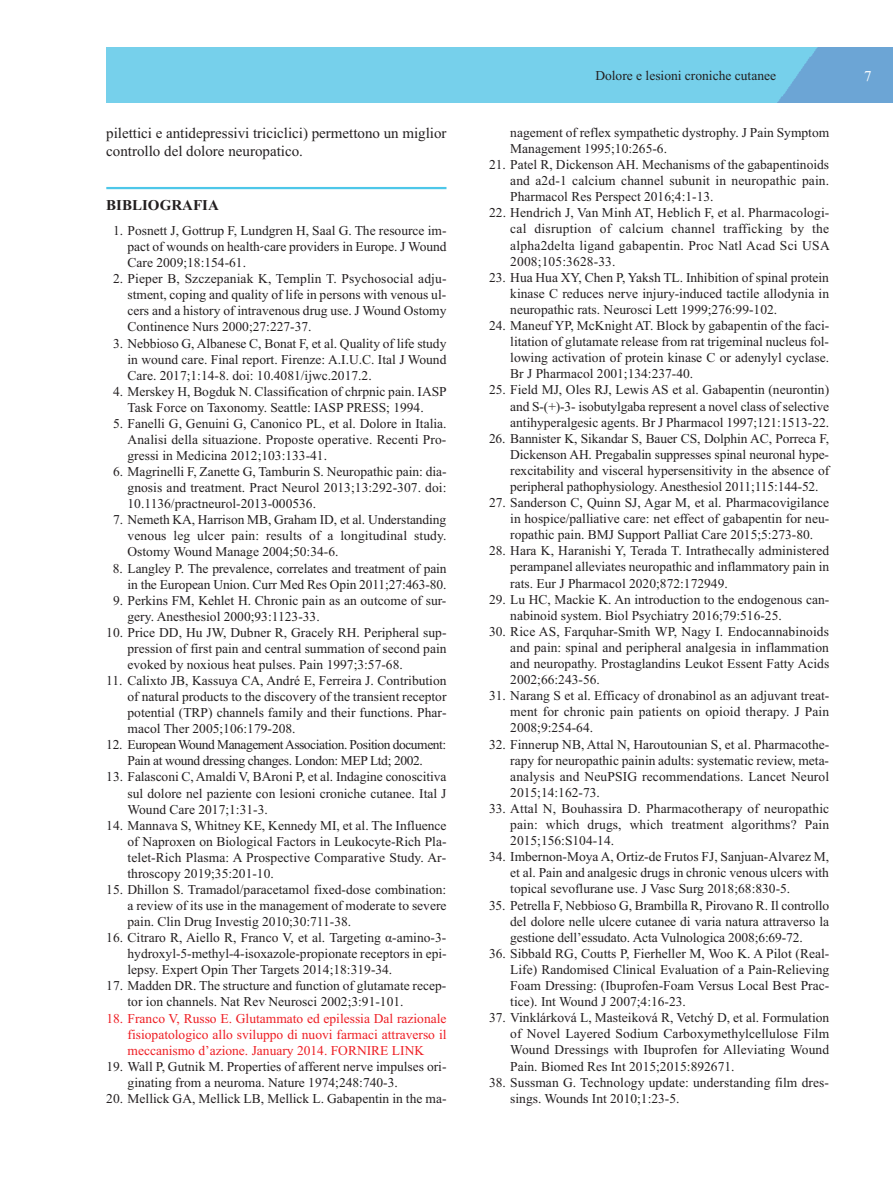
<style>
.page{position:relative;width:893px;height:1191px;background:#fff}
.page>*{position:absolute;margin:0;border:0;box-sizing:border-box;transform-origin:0 0}
.t1{font:15px/18.1px "Times New Roman";color:#231f20}
.t2{font:700 15px "Times New Roman";color:#231f20}
.t3{font:15px "Times New Roman";color:#fff}
.t4{font:13.5px/16px "Times New Roman";color:#231f20;text-align:justify}
.t5{font:13.5px/16px "Times New Roman";color:#ee1e24;text-align:justify}
.t6{font:13.5px/16px "Times New Roman";letter-spacing:-.03em;color:#231f20;text-align:center}
.s1{font-family:"Trattatello"}
</style>
<div class="page">
<hr style="left:106px;top:187px;width:340px;height:2px;background:#4dc7e9">
<p class="t1" style="left:106px;top:124px;width:342px">pilettici e antidepressivi triciclici) permettono un miglior controllo del dolore neuropatico.</p>
<p class="t2" style="left:106px;top:196px;width:114px">BIBLIOGRAFIA</p>
<p class="t4" style="left:128px;top:222px;width:320px;text-indent:-15px">1. Posnett J, Gottrup F, Lundgren H, Saal G. The resource im&shy;pact of wounds on health<span class="s1">-</span>care providers in Europe. J Wound Care 2009;18:154-61.</p>
<p class="t4" style="left:128px;top:270px;width:320px;text-indent:-15px">2. Pieper B, Szczepaniak K, Templin T. Psychosocial adju&shy;stment, coping and quality of life in persons with venous ul&shy;cers and a history of intravenous drug use. J Wound Ostomy Continence Nurs 2000;27:227-37.</p>
<p class="t4" style="left:128px;top:335px;width:320px;text-indent:-15px">3. Nebbioso G, Albanese C, Bonat F, et al. Quality of life study in wound care. Final report. Firenze: A.I.U.C. Ital J Wound Care. 2017;1:14-8. doi: 10.4081/ijwc.2017.2.</p>
<p class="t4" style="left:128px;top:383px;width:321px;text-indent:-15px">4. Merskey H, Bogduk N. Classification of chrpnic pain. IASP<br>Task Force on Taxonomy. Seattle: IASP PRESS; 1994.</p>
<p class="t4" style="left:128px;top:415px;width:320px;text-indent:-15px">5. Fanelli G, Genuini G, Canonico PL, et al. Dolore in Italia.<br>Analisi della situazione. Proposte operative. Recenti Pro&shy;gressi in Medicina 2012;103:133-41.</p>
<p class="t4" style="left:128px;top:463px;width:320px;text-indent:-15px">6. Magrinelli F, Zanette G, Tamburin S. Neuropathic pain: dia&shy;gnosis and treatment. Pract Neurol 2013;13:292-307. doi:<br>10.1136/practneurol-2013-000536.</p>
<p class="t4" style="left:128px;top:511px;width:320px;text-indent:-15px">7. Nemeth KA, Harrison MB, Graham ID, et al. Understanding venous leg ulcer pain: results of a longitudinal study.<br>Ostomy Wound Manage 2004;50:34-6.</p>
<p class="t4" style="left:113px;top:560px;width:335px;text-align:right">8. Langley P. The prevalence, correlates and treatment of pain in the European Union. Curr Med Res Opin 2011;27:463-80.</p>
<p class="t4" style="left:128px;top:592px;width:320px;text-indent:-15px">9. Perkins FM, Kehlet H. Chronic pain as an outcome of sur&shy;gery. Anesthesiol 2000;93:1123-33.</p>
<p class="t4" style="left:128px;top:624px;width:320px;text-indent:-21px">10. Price DD, Hu JW, Dubner R, Gracely RH. Peripheral sup&shy;pression of first pain and central summation of second pain evoked by noxious heat pulses. Pain 1997;3:57-68.</p>
<p class="t4" style="left:128px;top:672px;width:320px;text-indent:-21px">11. Calixto JB, Kassuya CA, André E, Ferreira J. Contribution of natural products to the discovery of the transient receptor potential (TRP) channels family and their functions. Phar&shy;macol Ther 2005;106:179-208.</p>
<p class="t6" style="left:106px;top:736px;width:341px">12. European Wound Management Association. Position document:<br>Pain at wound dressing changes. London: MEP Ltd; 2002.</p>
<p class="t4" style="left:128px;top:768px;width:320px;text-indent:-21px">13. Falasconi C, Amaldi V, BAroni P, et al. Indagine conoscitiva sul dolore nel paziente con lesioni croniche cutanee. Ital J Wound Care 2017;1:31-3.</p>
<p class="t4" style="left:128px;top:817px;width:320px;text-indent:-21px">14. Mannava S, Whitney KE, Kennedy MI, et al. The Influence of Naproxen on Biological Factors in Leukocyte-Rich Pla&shy;telet-Rich Plasma: A Prospective Comparative Study. Ar&shy;throscopy 2019;35:201-10.</p>
<p class="t4" style="left:128px;top:881px;width:320px;text-indent:-21px">15. Dhillon S. Tramadol/paracetamol fixed-dose combination: a review of its use in the management of moderate to severe pain. Clin Drug Investig 2010;30:711-38.</p>
<p class="t4" style="left:128px;top:929px;width:321px;text-indent:-21px">16. Citraro R, Aiello R, Franco V, et al. Targeting α-amino-3- hydroxyl-5-methyl-4-isoxazole-propionate receptors in epi&shy;lepsy. Expert Opin Ther Targets 2014;18:319-34.</p>
<p class="t4" style="left:128px;top:977px;width:320px;text-indent:-21px">17. Madden DR. The structure and function of glutamate recep&shy;tor ion channels. Nat Rev Neurosci 2002;3:91-101.</p>
<p class="t5" style="left:128px;top:1009px;width:320px;text-indent:-21px">18. Franco V, Russo E. Glutammato ed epilessia Dal razionale fisiopatologico allo sviluppo di nuovi farmaci attraverso il meccanismo d’azione. January 2014. FORNIRE LINK</p>
<p class="t4" style="left:128px;top:1058px;width:320px;text-indent:-21px">19. Wall P, Gutnik M. Properties of afferent nerve impulses ori&shy;ginating from a neuroma. Nature 1974;248:740-3.</p>
<p class="t4" style="left:106px;top:1090px;width:342px">20. Mellick GA, Mellick LB, Mellick L. Gabapentin in the ma-</p>
<p class="t4" style="left:595px;top:67px;width:182px">Dolore e lesioni croniche cutanee</p>
<p class="t3" style="left:864px;top:67px;width:9px">7</p>
<p class="t4" style="left:510px;top:124px;width:320px">nagement of reflex sympathetic dystrophy. J Pain Symptom<br>Management 1995;10:265-6.</p>
<p class="t4" style="left:510px;top:156px;width:320px;text-indent:-21px">21. Patel R, Dickenson AH. Mechanisms of the gabapentinoids and a2d-1 calcium channel subunit in neuropathic pain.<br>Pharmacol Res Perspect 2016;4:1-13.</p>
<p class="t4" style="left:510px;top:205px;width:321px;text-indent:-21px">22. Hendrich J, Van Minh AT, Heblich F, et al. Pharmacologi&shy;cal disruption of calcium channel trafficking by the alpha2delta ligand gabapentin. Proc Natl Acad Sci USA 2008;105:3628-33.</p>
<p class="t4" style="left:510px;top:269px;width:320px;text-indent:-21px">23. Hua Hua XY, Chen P, Yaksh TL. Inhibition of spinal protein kinase C reduces nerve injury-induced tactile allodynia in neuropathic rats. Neurosci Lett 1999;276:99-102.</p>
<p class="t4" style="left:510px;top:317px;width:320px;text-indent:-21px">24. Maneuf YP, McKnight AT. Block by gabapentin of the faci&shy;litation of glutamate release from rat trigeminal nucleus fol&shy;lowing activation of protein kinase C or adenylyl cyclase.<br>Br J Pharmacol 2001;134:237-40.</p>
<p class="t4" style="left:510px;top:382px;width:320px;text-indent:-21px">25. Field MJ, Oles RJ, Lewis AS et al. Gabapentin (neurontin) and S-(+)-3- isobutylgaba represent a novel class of selective antihyperalgesic agents. Br J Pharmacol 1997;121:1513-22.</p>
<p class="t4" style="left:510px;top:430px;width:320px;text-indent:-21px">26. Bannister K, Sikandar S, Bauer CS, Dolphin AC, Porreca F, Dickenson AH. Pregabalin suppresses spinal neuronal hype&shy;rexcitability and visceral hypersensitivity in the absence of peripheral pathophysiology. Anesthesiol 2011;115:144-52.</p>
<p class="t4" style="left:510px;top:494px;width:320px;text-indent:-21px">27. Sanderson C, Quinn SJ, Agar M, et al. Pharmacovigilance in hospice/palliative care: net effect of gabapentin for neu&shy;ropathic pain. BMJ Support Palliat Care 2015;5:273-80.</p>
<p class="t4" style="left:510px;top:542px;width:320px;text-indent:-21px">28. Hara K, Haranishi Y, Terada T. Intrathecally administered perampanel alleviates neuropathic and inflammatory pain in rats. Eur J Pharmacol 2020;872:172949.</p>
<p class="t4" style="left:510px;top:591px;width:320px;text-indent:-21px">29. Lu HC, Mackie K. An introduction to the endogenous can&shy;nabinoid system. Biol Psychiatry 2016;79:516-25.</p>
<p class="t4" style="left:510px;top:623px;width:320px;text-indent:-21px">30. Rice AS, Farquhar-Smith WP, Nagy I. Endocannabinoids and pain: spinal and peripheral analgesia in inflammation and neuropathy. Prostaglandins Leukot Essent Fatty Acids 2002;66:243-56.</p>
<p class="t4" style="left:510px;top:687px;width:320px;text-indent:-21px">31. Narang S et al. Efficacy of dronabinol as an adjuvant treat&shy;ment for chronic pain patients on opioid therapy. J Pain 2008;9:254-64.</p>
<p class="t4" style="left:510px;top:736px;width:320px;text-indent:-21px">32. Finnerup NB, Attal N, Haroutounian S, et al. Pharmacothe&shy;rapy for neuropathic painin adults: systematic review, meta&shy;analysis and NeuPSIG recommendations. Lancet Neurol 2015;14:162-73.</p>
<p class="t4" style="left:510px;top:800px;width:320px;text-indent:-21px">33. Attal N, Bouhassira D. Pharmacotherapy of neuropathic pain: which drugs, which treatment algorithms? Pain 2015;156:S104-14.</p>
<p class="t4" style="left:510px;top:848px;width:320px;text-indent:-21px">34. Imbernon-Moya A, Ortiz-de Frutos FJ, Sanjuan-Alvarez M, et al. Pain and analgesic drugs in chronic venous ulcers with topical sevoflurane use. J Vasc Surg 2018;68:830-5.</p>
<p class="t4" style="left:510px;top:897px;width:320px;text-indent:-21px">35. Petrella F, Nebbioso G, Brambilla R, Pirovano R. Il controllo del dolore nelle ulcere cutanee di varia natura attraverso la gestione dell’essudato. Acta Vulnologica 2008;6:69-72.</p>
<p class="t4" style="left:510px;top:945px;width:320px;text-indent:-21px">36. Sibbald RG, Coutts P, Fierheller M, Woo K. A Pilot (Real-Life) Randomised Clinical Evaluation of a Pain-Relieving Foam Dressing: (Ibuprofen-Foam Versus Local Best Prac&shy;tice). Int Wound J 2007;4:16-23.</p>
<p class="t4" style="left:510px;top:1009px;width:320px;text-indent:-21px">37. Vinklárková L, Masteiková R, Vetchý D, et al. Formulation of Novel Layered Sodium Carboxymethylcellulose Film Wound Dressings with Ibuprofen for Alleviating Wound Pain. Biomed Res Int 2015;2015:892671.</p>
<p class="t4" style="left:510px;top:1074px;width:320px;text-indent:-21px">38. Sussman G. Technology update: understanding film dres&shy;sings. Wounds Int 2010;1:23-5.</p>
</div>
